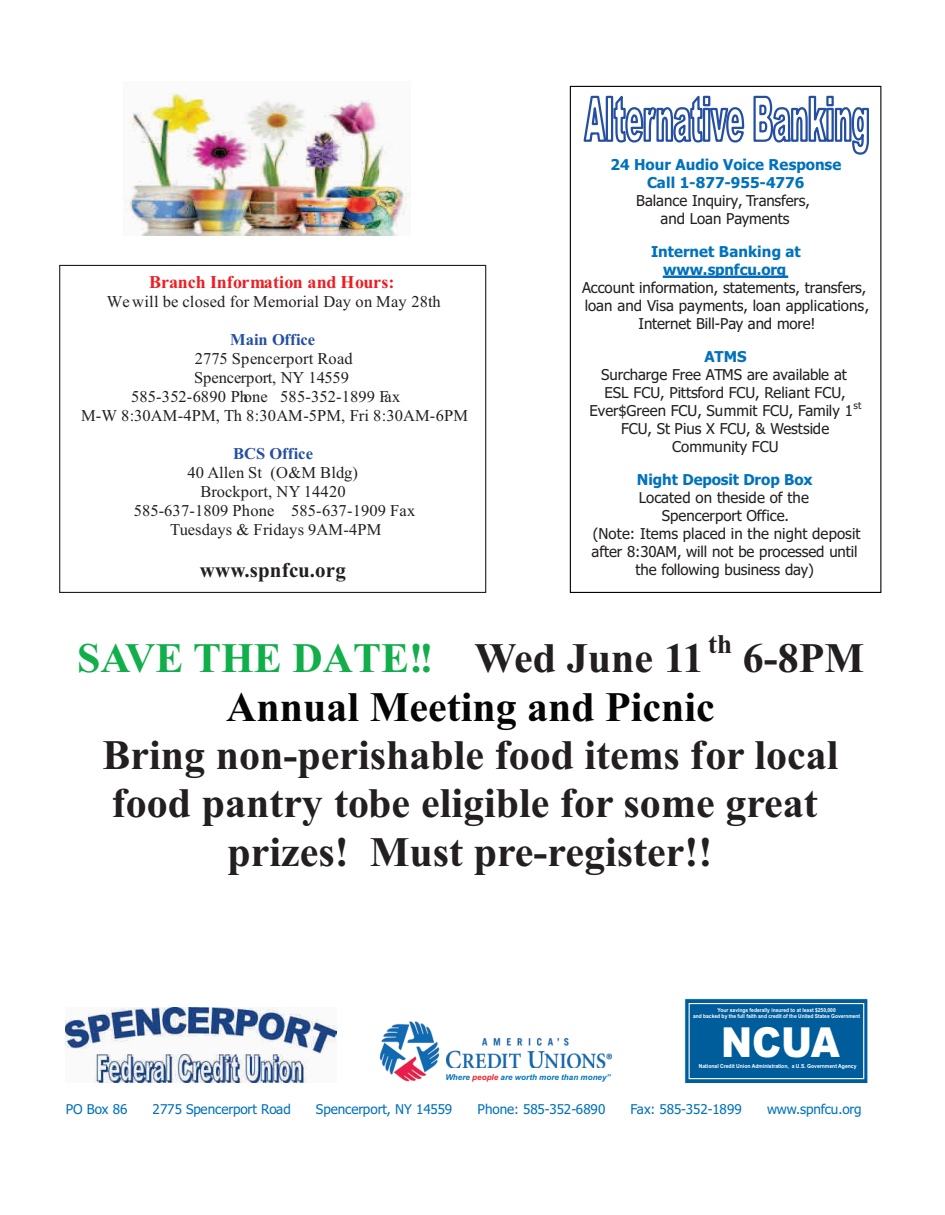
<style>
.page{position:relative;width:945px;height:1215px;background:#fff}
.page>*{position:absolute;margin:0;border:0;box-sizing:border-box;transform-origin:0 0}
.t1{font:700 42px/48.3px "Times New Roman";color:#231f20;text-align:center}
.t2{font:700 42px "Times New Roman";color:#11ae4b}
.t3{font:700 42px "Times New Roman";color:#040504}
.t4{font:900 41.4px "Arial";color:#fff;scale:.9 1}
.t5{font:700 27px "Times New Roman";color:#231f20}
.t6{font:700 21px "Times New Roman";letter-spacing:.005em;color:#231f20}
.t7{font:700 18px "Times New Roman";color:#ee1d23}
.t8{font:16.5px/19px "Times New Roman";letter-spacing:.01em;color:#231f20;text-align:center}
.t9{font:700 16.5px "Times New Roman";letter-spacing:.005em;color:#254fa2}
.t10{font:16.5px "Times New Roman";letter-spacing:-.01em;color:#231f20}
.t11{font:15px/18.1px "Tahoma";color:#231f20;text-align:center}
.t12{font:700 15px/18px "Tahoma";color:#0072bc;text-align:center}
.t13{font:13.5px "Tahoma";letter-spacing:-.01em;color:#0072bc}
.t14{font:9.9px "Tahoma";color:#231f20}
.t15{font:italic 700 8.1px "Arial";color:#0072bc}
.t16{font:700 5.55px "Arial";color:#fff;scale:.91 1}
.t17{font:700 5.4px/5.2px "Arial";color:#fff;text-align:center;scale:.91 1}
.s1{color:#231f20}
.s2{color:#ee1d23}
</style>
<div class="page">
<img style="left:124px;top:93px;width:286px;height:143px">
<div style="left:570px;top:86px;width:311px;height:507px;border:1px solid #040504"></div>
<svg style="left:583px;top:95px;width:162px;height:48px"></svg>
<svg style="left:753px;top:95px;width:116px;height:60px"></svg>
<div style="left:663px;top:276px;width:125px;height:2px;background:#254fa2;border:1px solid #0072bc"></div>
<div style="left:59px;top:265px;width:427px;height:328px;border:1px solid #231f20"></div>
<img style="left:65px;top:1007px;width:272px;height:76px">
<img style="left:379px;top:1022px;width:61px;height:60px">
<img style="left:447px;top:1038px;width:165px;height:30px">
<div style="left:684px;top:998px;width:184px;height:85px;background:#005d9c"></div>
<div style="left:689px;top:1003px;width:175px;height:76px;border:1px solid #fff"></div>
<p class="t7" style="left:149px;top:276px;width:247px">Branch Information and Hours:</p>
<p class="t8" style="left:107px;top:294px;width:335px">We will be closed for Memorial Day o n May 28th</p>
<p class="t9" style="left:230px;top:334px;width:86px">Main Office</p>
<p class="t8" style="left:195px;top:350px;width:159px">2775 Spencerport Road</p>
<p class="t10" style="left:194px;top:372px;width:156px">Spencerport, NY 14559</p>
<p class="t8" style="left:131px;top:389px;width:271px">585-352-6890 Phone 585-352-1899 Fax</p>
<p class="t8" style="left:81px;top:407px;width:388px">M-W 8:30AM-4PM, Th 8:30AM-5PM, Fri 8:30AM-6PM</p>
<p class="t9" style="left:233px;top:448px;width:81px">BCS Office</p>
<p class="t8" style="left:134px;top:464px;width:283px">40 Allen St (O&amp;M Bldg)<br>Brockport, NY 14420<br>585-637-1809 Phone 585-637-1909 Fax<br>Tuesdays &amp; Fridays 9AM-4PM</p>
<h3 class="t6" style="left:200px;top:563px;width:148px">www.spnfcu.org</h3>
<p class="t12" style="left:611px;top:157px;width:232px">24 Hour Audio Voice Response<br>Call 1-877-955-4776</p>
<p class="t11" style="left:636px;top:193px;width:175px">Balance Inquiry, Transfers, and Loan Payments</p>
<p class="t12" style="left:651px;top:244px;width:151px">Internet Banking at www.spnfcu.org</p>
<p class="t11" style="left:582px;top:280px;width:289px">Account information, statements, transfers, loan and Visa payments, loan applications,<br>Internet Bill-Pay and more!</p>
<p class="t12" style="left:704px;top:349px;width:44px">ATMS</p>
<p class="t11" style="left:590px;top:367px;width:265px">Surcharge Free ATMS are available at<br>ESL FCU, Pittsford FCU, Reliant FCU,<br>Ever$Green FCU, Summit FCU, Family 1</p>
<p class="t14" style="left:854px;top:402px;width:9px">st</p>
<p class="t11" style="left:621px;top:421px;width:210px">FCU, St Pius X FCU, &amp; Westside<br>Community FCU</p>
<p class="t12" style="left:637px;top:472px;width:177px">Night Deposit Drop Box</p>
<p class="t11" style="left:592px;top:490px;width:270px">Located on theside of the<br>Spencerport Office.<br>(Note: Items placed in the night deposit after 8:30AM, will not be processed until the following business day)</p>
<h1 class="t2" style="left:77px;top:644px;width:628px">SAVE THE DATE!! <span class="s1">Wed June 11</span></h1>
<h3 class="t5" style="left:708px;top:635px;width:26px">th</h3>
<h1 class="t1" style="left:743px;top:638px;width:123px">6-8PM</h1>
<h1 class="t3" style="left:226px;top:692px;width:490px">Annual Meeting and Picnic</h1>
<h1 class="t1" style="left:103px;top:735px;width:737px">Bring non-perishable food items for local food pantry tobe eligible for some great prizes! Must pre-register!!</h1>
<p class="t17" style="left:693px;top:1008px;width:185px">Your savings federally insured to at least $250,000<br>and backed by the full faith and credit of the United States Government</p>
<h2 class="t4" style="left:721px;top:1028px;width:134px">NCUA</h2>
<p class="t15" style="left:445px;top:1074px;width:167px">Where <span class="s2">people</span> are worth more than money”</p>
<p class="t16" style="left:699px;top:1064px;width:175px">National Credit Union Administration, a U.S. Government Agency</p>
<p class="t13" style="left:66px;top:1104px;width:63px">PO Box 86</p>
<p class="t13" style="left:153px;top:1104px;width:140px">2 775 Spencerport Road</p>
<p class="t13" style="left:316px;top:1104px;width:138px">S pencerport, NY 14559</p>
<p class="t13" style="left:478px;top:1104px;width:129px">P hone: 585-352-6890</p>
<p class="t13" style="left:630px;top:1104px;width:113px">Fa x: 585-352-1899</p>
<p class="t13" style="left:767px;top:1104px;width:96px">www.spnfcu.org</p>
</div>
